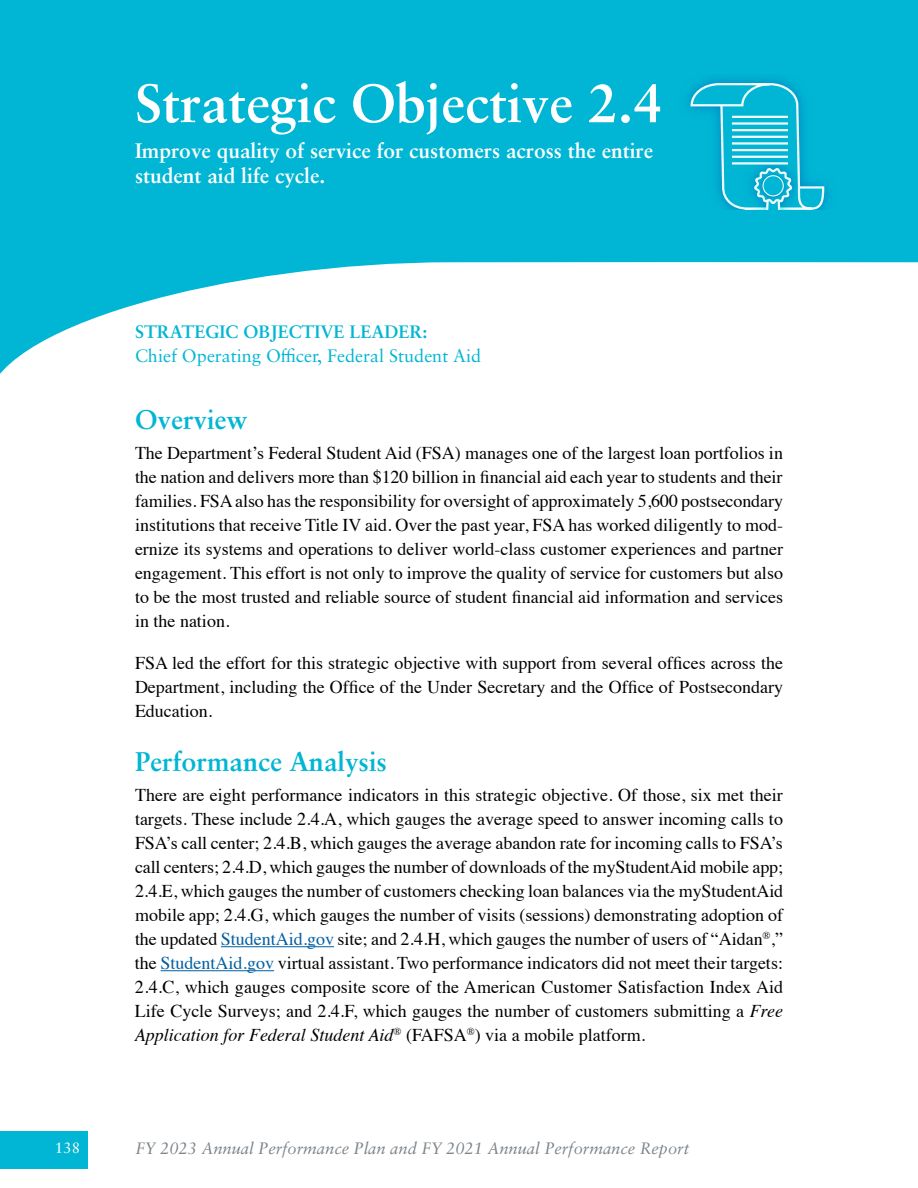
<style>
.page{position:relative;width:918px;height:1188px;background:#fff}
.page>*{position:absolute;margin:0;border:0;box-sizing:border-box;transform-origin:0 0}
.t1{font:700 54px "Sabon LT Pro";color:#fff}
.t2{font:700 27px "Sabon LT Pro";color:#00b6d4}
.t3{font:700 21px/25.5px "Sabon LT Pro";color:#fff}
.t4{font:18px/24px "Times";color:#000;text-align:justify}
.t5{font:18px "Sabon LT Pro";color:#00b6d4}
.t6{font:700 18px "Sabon LT Pro";color:#00b6d4}
.t7{font:italic 16.5px "Sabon LT Pro";color:#7c848a}
.t8{font:15px "Sabon LT Pro";color:#fff}
.s1{color:#015ea2}
.s2{font-style:italic}
</style>
<div class="page">
<svg style="left:0;top:0;width:918px;height:374px;fill:#00b6d4"></svg>
<div style="left:0;top:1131px;width:88px;height:38px;background:#00b6d4"></div>
<img style="left:677px;top:74px;width:161px;height:135px">
<svg style="left:689px;top:82px;width:136px;height:127px;background:#14b8d6"></svg>
<img style="left:756px;top:168px;width:35px;height:35px">
<div style="left:763px;top:176px;width:20px;height:20px;background:#00b6d4;border-radius:50%"></div>
<div style="left:762px;top:175px;width:22px;height:21px;border:1px solid #fff;border-radius:50%"></div>
<hr style="left:732px;top:162px;width:56px;height:3px;background:#fff">
<hr style="left:732px;top:156px;width:56px;height:2px;background:#fff">
<hr style="left:732px;top:149px;width:56px;height:2px;background:#fff">
<hr style="left:732px;top:142px;width:56px;height:3px;background:#fff">
<hr style="left:732px;top:136px;width:56px;height:2px;background:#fff">
<hr style="left:732px;top:129px;width:56px;height:2px;background:#fff">
<hr style="left:732px;top:122px;width:56px;height:3px;background:#fff">
<hr style="left:732px;top:116px;width:56px;height:2px;background:#fff">
<hr style="left:221px;top:946px;width:113px;height:1px;background:#015ea2">
<hr style="left:161px;top:970px;width:113px;height:1px;background:#015ea2">
<div style="left:131px;top:76px;width:535px;height:65px;background:#00b6d4"></div>
<h4 class="t1" style="left:135px;top:69px;width:530px">Strategic Objective 2.4</h4>
<h4 class="t3" style="left:135px;top:137px;width:520px">Improve quality of service for customers across the entire student aid life cycle.</h4>
<p class="t6" style="left:135px;top:320px;width:294px">STRATEGIC OBJECTIVE LEADER:</p>
<p class="t5" style="left:135px;top:344px;width:348px">Chief Operating Officer, Federal Student Aid</p>
<h5 class="t2" style="left:135px;top:402px;width:114px">Overview</h5>
<p class="t4" style="left:135px;top:440px;width:650px">The Department’s Federal Student Aid (FSA) manages one of the largest loan portfolios in the nation and delivers more than $120 billion in financial aid each year to students and their families. FSA also has the responsibility for oversight of approximately 5,600 postsecondary institutions that receive Title IV aid. Over the past year, FSA has worked diligently to mod&shy;ernize its systems and operations to deliver world-class customer experiences and partner engagement. This effort is not only to improve the quality of service for customers but also to be the most trusted and reliable source of student financial aid information and services in the nation.</p>
<p class="t4" style="left:135px;top:650px;width:650px">FSA led the effort for this strategic objective with support from several offices across the Department, including the Office of the Under Secretary and the Office of Postsecondary Education.</p>
<h5 class="t2" style="left:135px;top:744px;width:254px">Performance Analysis</h5>
<p class="t4" style="left:135px;top:782px;width:650px">There are eight performance indicators in this strategic objective. Of those, six met their targets. These include 2.4.A, which gauges the average speed to answer incoming calls to FSA’s call center; 2.4.B, which gauges the average abandon rate for incoming calls to FSA’s call centers; 2.4.D, which gauges the number of downloads of the myStudentAid mobile app; 2.4.E, which gauges the number of customers checking loan balances via the myStudentAid mobile app; 2.4.G, which gauges the number of visits (sessions) demonstrating adoption of the updated <span class="s1">StudentAid.gov</span> site; and 2.4.H, which gauges the number of users of “Aidan<sup>®</sup>,” the <span class="s1">StudentAid.gov</span> virtual assistant. Two performance indicators did not meet their targets:<br>2.4.C, which gauges composite score of the American Customer Satisfaction Index Aid Life Cycle Surveys; and 2.4.F, which gauges the number of customers submitting a <span class="s2">Free Application for Federal Student Aid</span><sup>®</sup> (FAFSA<sup>®</sup>) via a mobile platform.</p>
<p class="t8" style="left:55px;top:1138px;width:27px">138</p>
<p class="t7" style="left:135px;top:1138px;width:555px">FY 2023 Annual Performance Plan and FY 2021 Annual Performance Report</p>
</div>
